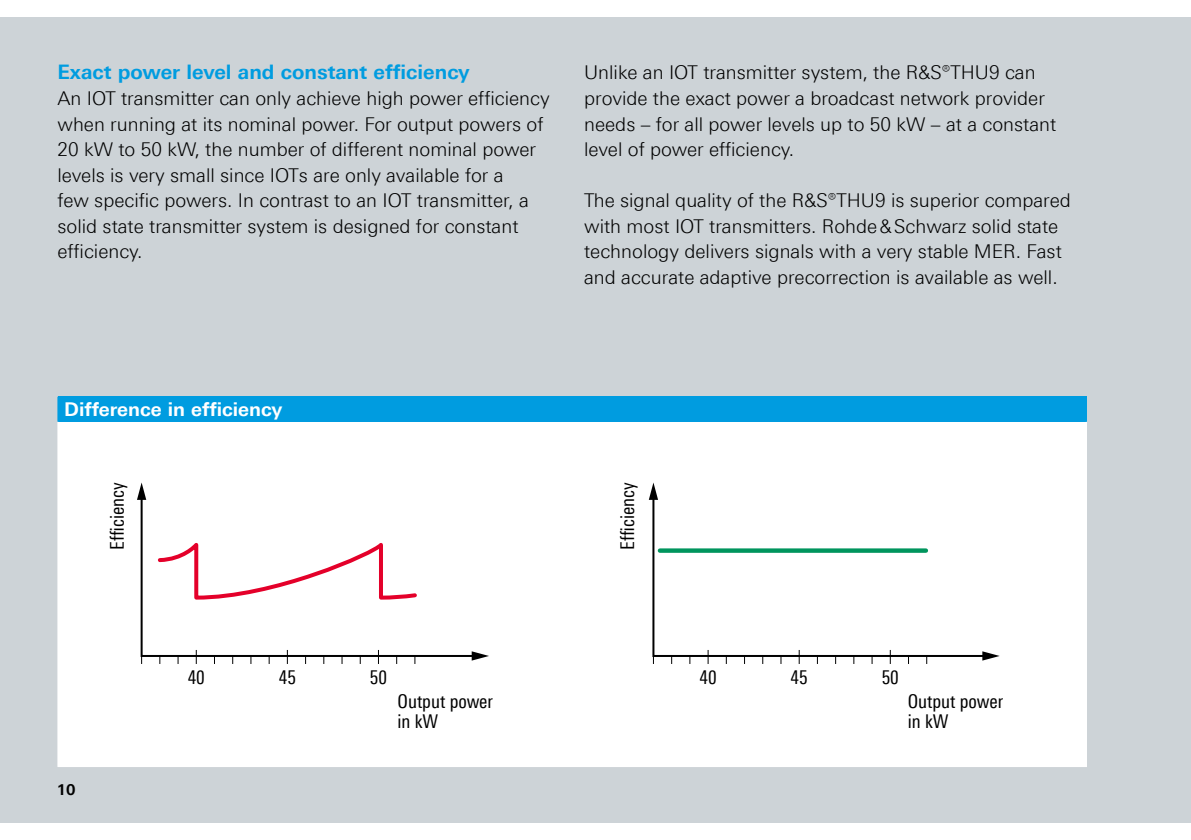
<style>
.page{position:relative;width:1191px;height:840px;background:#fff}
.page>*{position:absolute;margin:0;border:0;box-sizing:border-box;transform-origin:0 0}
.t1{font:700 20px "Linotype Univers 630";color:#009ce0}
.t2{font:300 19px/25.6px "Linotype Univers 330";color:#000}
.t3{font:19px/20px "Linotype Univers 420 Cn";color:#000}
.t4{font:700 19px "Linotype Univers 630";color:#fff}
.t5{font:700 15px "Linotype Univers 630";color:#000}
</style>
<div class="page">
<div style="left:0;top:17px;width:1191px;height:805px;background:#cdd3d7"></div>
<div style="left:58px;top:396px;width:1028px;height:25px;background:#009ce0"></div>
<div style="left:58px;top:421px;width:1028px;height:345px;background:#fff"></div>
<svg style="left:57px;top:396px;width:1px;height:25px"></svg>
<hr style="left:57px;top:421px;width:1px;height:344px;background:#fff">
<hr style="left:57px;top:765px;width:1029px;height:1px;background:#fff">
<svg style="left:140px;top:499px;width:332px;height:158px"></svg>
<svg style="left:137px;top:482px;width:9px;height:17px"></svg>
<svg style="left:472px;top:651px;width:17px;height:9px"></svg>
<svg style="left:287px;top:649px;width:1px;height:14px"></svg>
<svg style="left:378px;top:649px;width:1px;height:14px"></svg>
<svg style="left:196px;top:649px;width:1px;height:14px"></svg>
<svg style="left:651px;top:499px;width:331px;height:158px"></svg>
<svg style="left:649px;top:482px;width:9px;height:17px"></svg>
<svg style="left:982px;top:651px;width:17px;height:9px"></svg>
<svg style="left:798px;top:649px;width:1px;height:14px"></svg>
<svg style="left:889px;top:649px;width:1px;height:14px"></svg>
<svg style="left:707px;top:649px;width:1px;height:14px"></svg>
<svg style="left:660px;top:548px;width:266px;height:4px"></svg>
<p class="t1" style="left:57px;top:60px;width:414px">Exact power level and constant efficiency</p>
<p class="t2" style="left:57px;top:85px;width:494px">An IOT transmitter can only achieve high power efficiency when running at its nominal power. For output powers of 20 kW to 50 kW, the number of different nominal power levels is very small since IOTs are only available for a<br>few specific powers. In contrast to an IOT transmitter, a solid state transmitter system is designed for constant efficiency.</p>
<p class="t2" style="left:584px;top:60px;width:474px">Unlike an IOT transmitter system, the R&amp;S®THU9 can provide the exact power a broadcast network provider needs – for all power levels up to 50 kW – at a constant level of power efficiency.</p>
<p class="t2" style="left:584px;top:187px;width:488px">The signal quality of the R&amp;S®THU9 is superior compared with most IOT transmitters. Rohde&amp;Schwarz solid state technology delivers signals with a very stable MER. Fast and accurate adaptive precorrection is available as well.</p>
<p class="t4" style="left:64px;top:398px;width:220px">Difference in efficiency</p>
<p class="t3" style="left:107px;top:549px;width:68px;rotate:-90deg">Efficiency</p>
<p class="t3" style="left:617px;top:549px;width:68px;rotate:-90deg">Efficiency</p>
<p class="t5" style="left:57px;top:779px;width:20px">10</p>
<p class="t3" style="left:188px;top:667px;width:19px">40</p>
<p class="t3" style="left:279px;top:667px;width:19px">45</p>
<p class="t3" style="left:370px;top:667px;width:19px">50</p>
<p class="t3" style="left:397px;top:691px;width:97px">Output power in kW</p>
<p class="t3" style="left:699px;top:667px;width:19px">40</p>
<p class="t3" style="left:790px;top:667px;width:19px">45</p>
<p class="t3" style="left:881px;top:667px;width:19px">50</p>
<p class="t3" style="left:907px;top:691px;width:97px">Output power in kW</p>
</div>
